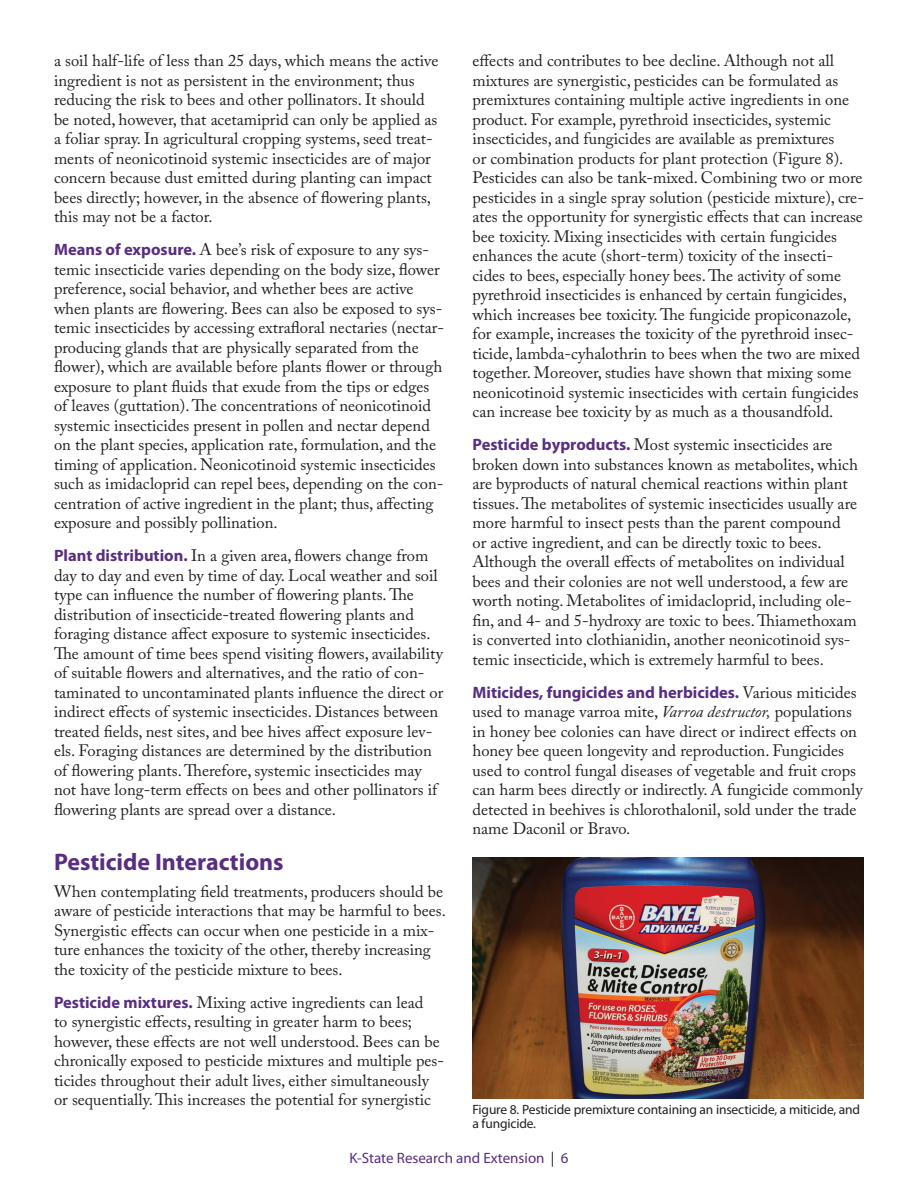
<style>
.page{position:relative;width:918px;height:1188px;background:#fff}
.page>*{position:absolute;margin:0;border:0;box-sizing:border-box;transform-origin:0 0}
.t1{font:700 24px "Myriad Pro";color:#592d83}
.t2{font:16.5px/19.5px "Adobe Caslon Pro";color:#231f20}
.t3{font:700 16.5px "Myriad Pro";color:#592d83}
.t4{font:15px "Myriad Pro";color:#592d83}
.t5{font:13.5px/13.5px "Myriad Pro";letter-spacing:-.01em;color:#231f20}
.s1{font-family:"Myriad Pro";font-weight:700;color:#592d83}
.s2{font-family:"Adobe Caslon Pro";font-weight:400;color:#231f20}
.s3{font-style:italic}
.s4{color:#231f20}
</style>
<div class="page">
<img style="left:472px;top:858px;width:392px;height:240px">
<p class="t2" style="left:54px;top:51px;width:386px">a soil half-life of less than 25 days, which means the active ingredient is not as persistent in the environment; thus reducing the risk to bees and other pollinators. It should be noted, however, that acetamiprid can only be applied as a foliar spray. In agricultural cropping systems, seed treat&shy;ments of neonicotinoid systemic insecticides are of major concern because dust emitted during planting can impact bees directly; however, in the absence of flowering plants, this may not be a factor.</p>
<p class="t2" style="left:54px;top:240px;width:392px"><span class="s1">Means of exposure.</span> A bee’s risk of exposure to any sys&shy;temic insecticide varies depending on the body size, flower preference, social behavior, and whether bees are active when plants are flowering. Bees can also be exposed to sys&shy;temic insecticides by accessing extrafloral nectaries (nectar&shy;producing glands that are physically separated from the flower), which are available before plants flower or through exposure to plant fluids that exude from the tips or edges of leaves (guttation). The concentrations of neonicotinoid systemic insecticides present in pollen and nectar depend on the plant species, application rate, formulation, and the timing of application. Neonicotinoid systemic insecticides such as imidacloprid can repel bees, depending on the con&shy;centration of active ingredient in the plant; thus, affecting exposure and possibly pollination.</p>
<p class="t2" style="left:54px;top:546px;width:391px"><span class="s1">Plant distribution.</span> In a given area, flowers change from day to day and even by time of day. Local weather and soil type can influence the number of flowering plants. The distribution of insecticide-treated flowering plants and foraging distance affect exposure to systemic insecticides.<br>The amount of time bees spend visiting flowers, availability of suitable flowers and alternatives, and the ratio of con&shy;taminated to uncontaminated plants influence the direct or indirect effects of systemic insecticides. Distances between treated fields, nest sites, and bee hives affect exposure lev&shy;els. Foraging distances are determined by the distribution of flowering plants. Therefore, systemic insecticides may not have long-term effects on bees and other pollinators if flowering plants are spread over a distance.</p>
<h1 class="t1" style="left:54px;top:847px;width:231px">Pesticide Interactions</h1>
<p class="t2" style="left:54px;top:881px;width:394px">When contemplating field treatments, producers should be aware of pesticide interactions that may be harmful to bees.<br>Synergistic effects can occur when one pesticide in a mix&shy;ture enhances the toxicity of the other, thereby increasing the toxicity of the pesticide mixture to bees.</p>
<p class="t2" style="left:54px;top:992px;width:392px"><span class="s1">Pesticide mixtures.</span> Mixing active ingredients can lead<br>to synergistic effects, resulting in greater harm to bees; however, these effects are not well understood. Bees can be chronically exposed to pesticide mixtures and multiple pes&shy;ticides throughout their adult lives, either simultaneously or sequentially. This increases the potential for synergistic</p>
<p class="t2" style="left:473px;top:51px;width:393px">effects and contributes to bee decline. Although not all mixtures are synergistic, pesticides can be formulated as premixtures containing multiple active ingredients in one product. For example, pyrethroid insecticides, systemic insecticides, and fungicides are available as premixtures<br>or combination products for plant protection (Figure 8).<br>Pesticides can also be tank-mixed. Combining two or more pesticides in a single spray solution (pesticide mixture), cre&shy;ates the opportunity for synergistic effects that can increase bee toxicity. Mixing insecticides with certain fungicides enhances the acute (short-term) toxicity of the insecti&shy;cides to bees, especially honey bees. The activity of some pyrethroid insecticides is enhanced by certain fungicides, which increases bee toxicity. The fungicide propiconazole, for example, increases the toxicity of the pyrethroid insec&shy;ticide, lambda-cyhalothrin to bees when the two are mixed together. Moreover, studies have shown that mixing some neonicotinoid systemic insecticides with certain fungicides can increase bee toxicity by as much as a thousandfold.</p>
<p class="t2" style="left:473px;top:435px;width:387px"><span class="s1">Pesticide byproducts.</span> Most systemic insecticides are broken down into substances known as metabolites, which are byproducts of natural chemical reactions within plant tissues. The metabolites of systemic insecticides usually are more harmful to insect pests than the parent compound or active ingredient, and can be directly toxic to bees.<br>Although the overall effects of metabolites on individual bees and their colonies are not well understood, a few are worth noting. Metabolites of imidacloprid, including ole&shy;fin, and 4- and 5-hydroxy are toxic to bees. Thiamethoxam is converted into clothianidin, another neonicotinoid sys&shy;temic insecticide, which is extremely harmful to bees.</p>
<p class="t3" style="left:473px;top:681px;width:386px">Miticides, fungicides and herbicides. <span class="s2">Various miticides</span></p>
<p class="t2" style="left:473px;top:702px;width:392px">used to manage varroa mite, <span class="s3">Varroa destructor,</span> populations in honey bee colonies can have direct or indirect effects on honey bee queen longevity and reproduction. Fungicides used to control fungal diseases of vegetable and fruit crops can harm bees directly or indirectly. A fungicide commonly detected in beehives is chlorothalonil, sold under the trade name Daconil or Bravo.</p>
<p class="t5" style="left:472px;top:1103px;width:389px">Figure 8. Pesticide premixture containing an insecticide, a miticide, and a fungicide.</p>
<p class="t4" style="left:349px;top:1149px;width:221px">K-State Research and Extension <span class="s4">|</span> 6</p>
</div>
